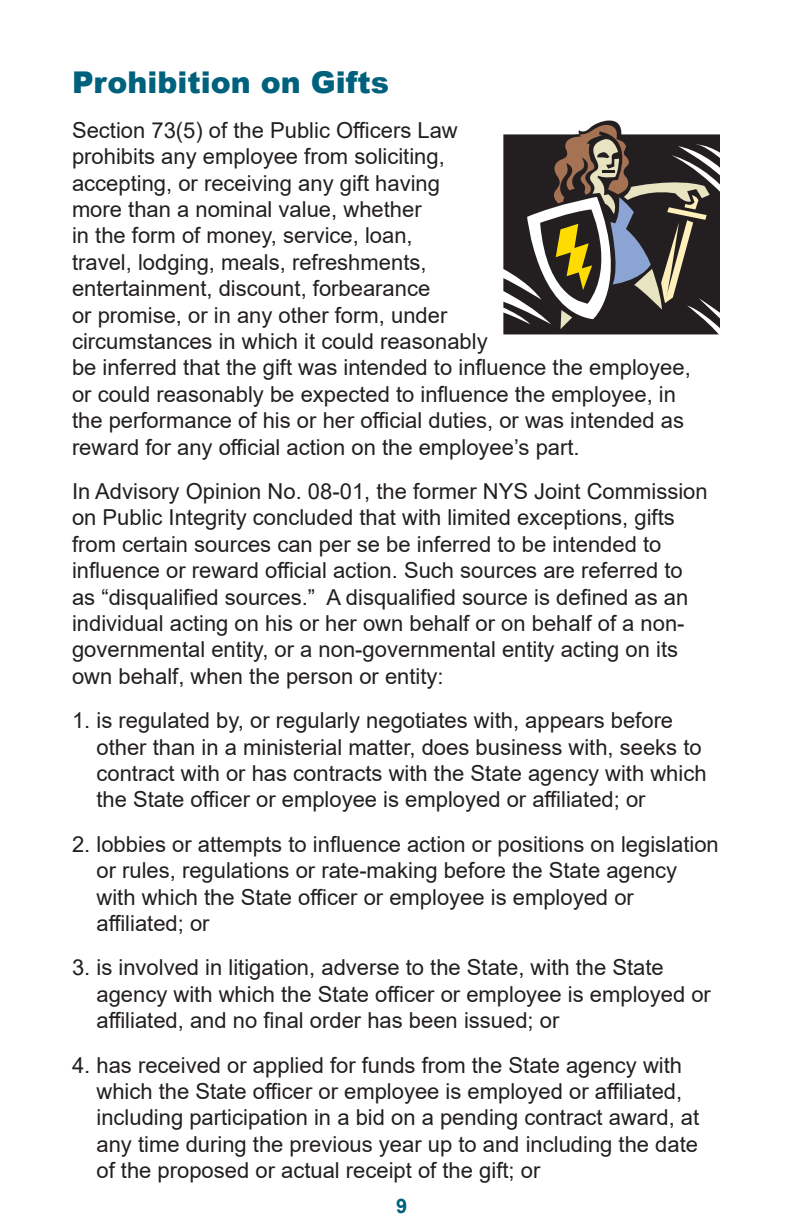
<style>
.page{position:relative;width:792px;height:1224px;background:#fff}
.page>*{position:absolute;margin:0;border:0;box-sizing:border-box;transform-origin:0 0}
.t1{font:900 30px "Arial";color:#00617c}
.t2{font:22px/26.4px "Arial";color:#231f20}
.t3{font:700 20px "Arial";color:#00617c}
</style>
<div class="page">
<svg style="left:503px;top:134px;width:217px;height:200px;background:#3b3838"></svg>
<svg style="left:527px;top:123px;width:183px;height:206px;background:#666058"></svg>
<p class="t1" style="left:72px;top:61px;width:319px">Prohibition on Gifts</p>
<p class="t2" style="left:72px;top:117px;width:620px">Section 73(5) of the Public Officers Law<br>prohibits any employee from soliciting,<br>accepting, or receiving any gift having<br>more than a nominal value, whether<br>in the form of money, service, loan,<br>travel, lodging, meals, refreshments,<br>entertainment, discount, forbearance<br>or promise, or in any other form, under<br>circumstances in which it could reasonably<br>be inferred that the gift was intended to influence the employee, or could reasonably be expected to influence the employee, in the performance of his or her official duties, or was intended as reward for any official action on the employee’s part.</p>
<p class="t2" style="left:72px;top:478px;width:637px">In Advisory Opinion No. 08-01, the former NYS Joint Commission on Public Integrity concluded that with limited exceptions, gifts from certain sources can per se be inferred to be intended to influence or reward official action. Such sources are referred to as “disqualified sources.” A disqualified source is defined as an individual acting on his or her own behalf or on behalf of a non&shy;governmental entity, or a non-governmental entity acting on its own behalf, when the person or entity:</p>
<p class="t2" style="left:96px;top:707px;width:612px;text-indent:-24px">1. is regulated by, or regularly negotiates with, appears before other than in a ministerial matter, does business with, seeks to contract with or has contracts with the State agency with which the State officer or employee is employed or affiliated; or</p>
<p class="t2" style="left:96px;top:831px;width:624px;text-indent:-24px">2. lobbies or attempts to influence action or positions on legislation or rules, regulations or rate-making before the State agency with which the State officer or employee is employed or affiliated; or</p>
<p class="t2" style="left:96px;top:954px;width:616px;text-indent:-24px">3. is involved in litigation, adverse to the State, with the State agency with which the State officer or employee is employed or affiliated, and no final order has been issued; or</p>
<p class="t2" style="left:96px;top:1052px;width:604px;text-indent:-24px">4. has received or applied for funds from the State agency with which the State officer or employee is employed or affiliated, including participation in a bid on a pending contract award, at any time during the previous year up to and including the date of the proposed or actual receipt of the gift; or</p>
<p class="t3" style="left:396px;top:1192px;width:13px">9</p>
</div>
